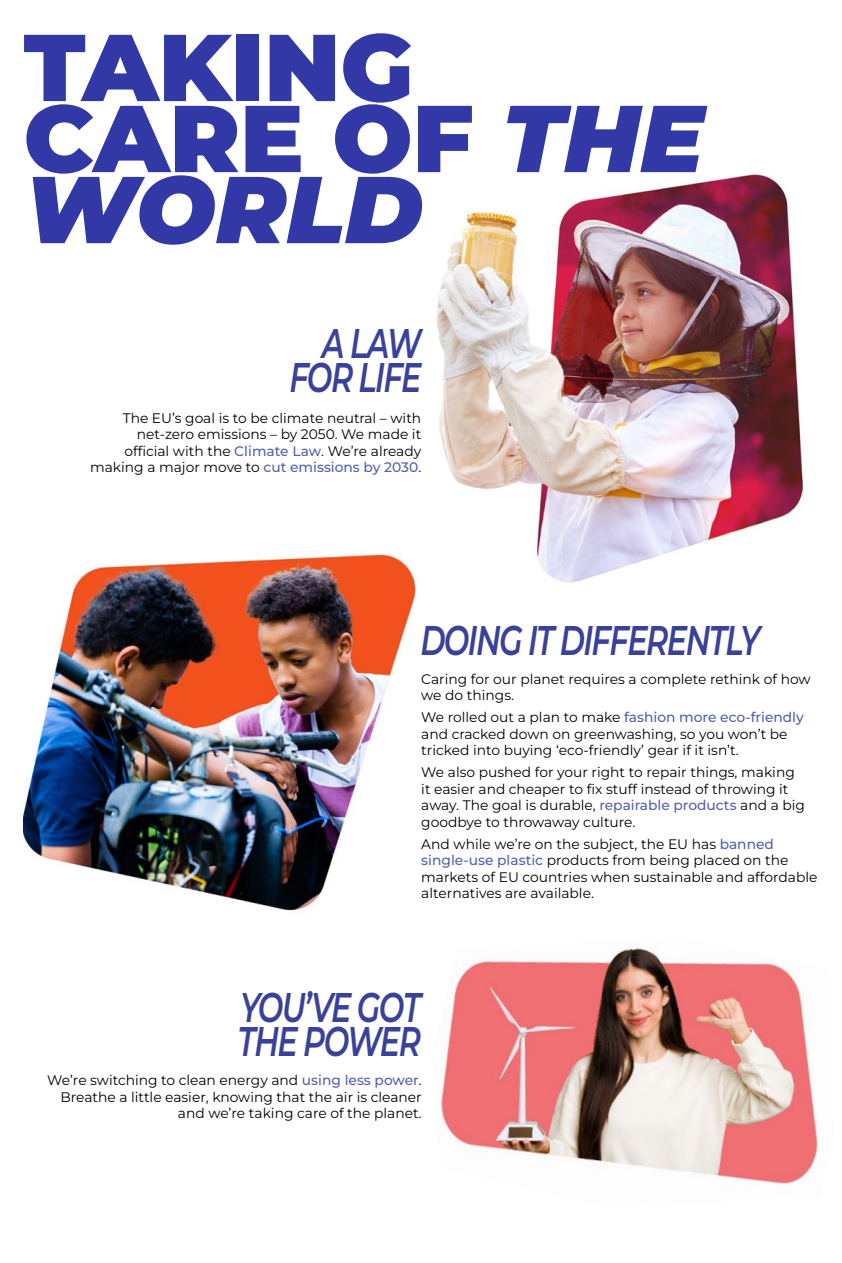
<style>
.page{position:relative;width:842px;height:1263px;background:#fff}
.page>*{position:absolute;margin:0;border:0;box-sizing:border-box;transform-origin:0 0}
.H1_BIG{font:900 94.65px/71.1px "Montserrat";color:#3238a6}
.H2{font:italic 600 41.4px/34.2px "Montserrat";letter-spacing:-.05em;color:#39419a;text-align:right;scale:.73 1}
.P1{font:13.8px/16.5px "Montserrat";color:#000}
.s1{font-style:italic}
.s2{font-weight:500;color:#5560ac}
</style>
<div class="page">
<img style="left:436px;top:174px;width:367px;height:409px">
<img style="left:440px;top:948px;width:378px;height:236px">
<img style="left:24px;top:554px;width:393px;height:357px">
<p class="H1_BIG" style="left:24px;top:26px;width:682px">TAKING<br>CARE OF <span class="s1">THE<br>WORLD</span></p>
<p class="H2" style="left:289px;top:325px;width:183px">A LAW<br>FOR LIFE</p>
<p class="P1" style="left:90px;top:409px;width:333px;text-align:right">The EU’s goal is to be climate neutral – with net-zero emissions – by 2050. We made it official with the <span class="s2">Climate Law</span>. We’re already making a major move to <span class="s2">cut emissions by 2030</span>.</p>
<p class="H2" style="left:420px;top:621px;width:467px">DOING IT DIFFERENTLY</p>
<p class="P1" style="left:421px;top:670px;width:391px">Caring for our planet requires a complete rethink of how we do things.</p>
<p class="P1" style="left:421px;top:708px;width:384px">We rolled out a plan to make <span class="s2">fashion more eco-friendly </span>and cracked down on greenwashing, so you won’t be tricked into buying ‘eco-friendly’ gear if it isn’t.</p>
<p class="P1" style="left:421px;top:763px;width:385px">We also pushed for your right to repair things, making it easier and cheaper to fix stuff instead of throwing it away. The goal is durable, <span class="s2">repairable products</span> and a big goodbye to throwaway culture.</p>
<p class="P1" style="left:421px;top:835px;width:398px">And while we’re on the subject, the EU has <span class="s2">banned single-use plastic</span> products from being placed on the markets of EU countries when sustainable and affordable alternatives are available.</p>
<p class="H2" style="left:238px;top:988px;width:253px;text-align:left">YOU’VE GOT<br>THE POWER</p>
<p class="P1" style="left:47px;top:1071px;width:376px;text-align:right">We’re switching to clean energy and <span class="s2">using less power</span>.<br>Breathe a little easier, knowing that the air is cleaner and we’re taking care of the planet.</p>
</div>
